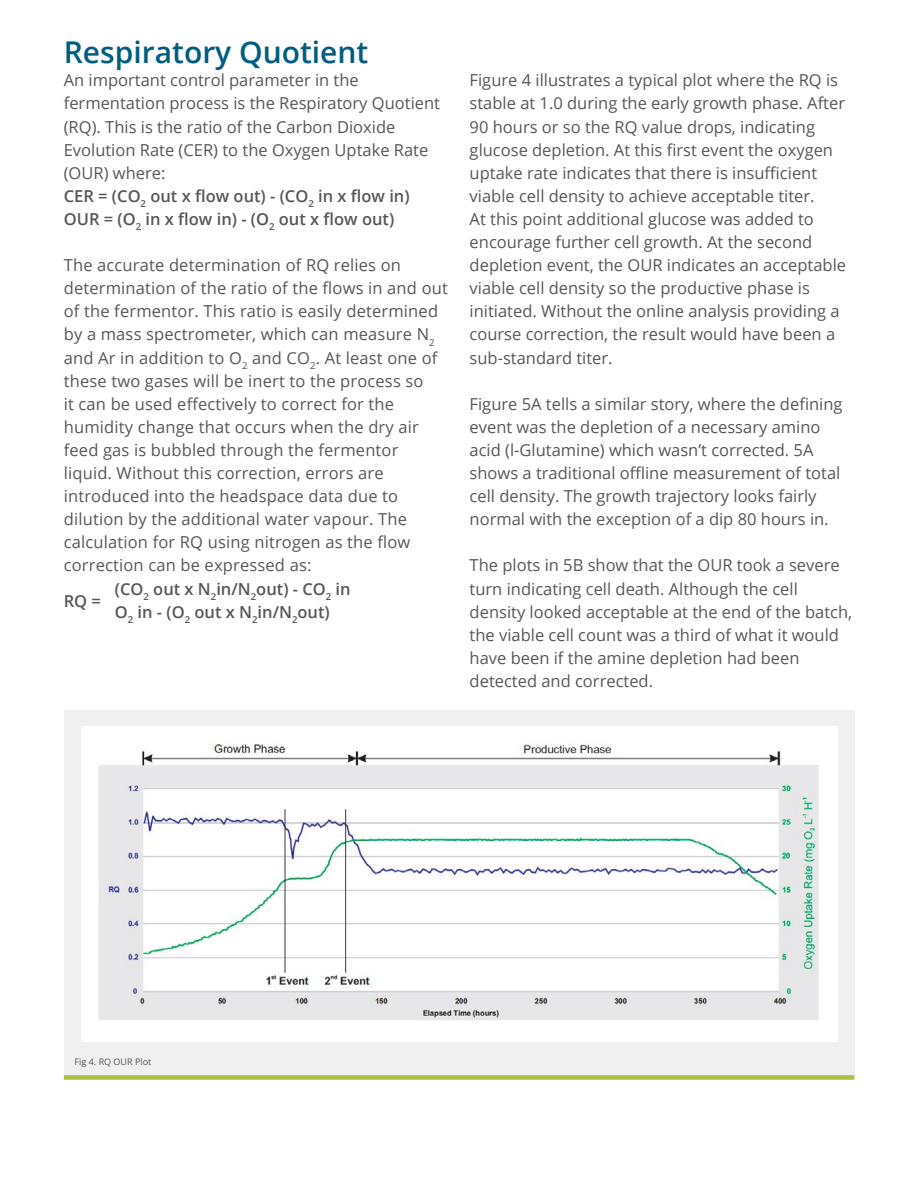
<style>
.page{position:relative;width:918px;height:1188px;background:#fff}
.page>*{position:absolute;margin:0;border:0;box-sizing:border-box;transform-origin:0 0}
.t1{font:600 30px "Open Sans";color:#005d82}
.t2{font:16.5px/23.1px "Open Sans";color:#575756}
.t3{font:600 16.5px/23.1px "Open Sans";color:#575756}
.t4{font:9px "Open Sans";color:#575756}
.s1{font-weight:600}
</style>
<div class="page">
<div style="left:64px;top:710px;width:790px;height:370px;background:#f0f0f0"></div>
<div style="left:64px;top:1075px;width:790px;height:5px;background:#aebe45"></div>
<div style="left:81px;top:726px;width:756px;height:316px;background:#fff"></div>
<img style="left:98px;top:743px;width:721px;height:277px">
<h1 class="t1" style="left:64px;top:32px;width:306px">Respiratory Quotient</h1>
<p class="t2" style="left:64px;top:68px;width:378px">An important control parameter in the fermentation process is the Respiratory Quotient (RQ). This is the ratio of the Carbon Dioxide Evolution Rate (CER) to the Oxygen Uptake Rate (OUR) where:<br><span class="s1">CER = (CO</span><sub>2</sub> <span class="s1">out x flow out) - (CO</span><sub>2</sub> <span class="s1">in x flow in)<br>OUR = (O</span><sub>2</sub> <span class="s1">in x flow in) - (O</span><sub>2</sub> <span class="s1">out x flow out)</span></p>
<p class="t2" style="left:64px;top:253px;width:386px">The accurate determination of RQ relies on determination of the ratio of the flows in and out of the fermentor. This ratio is easily determined by a mass spectrometer, which can measure N<sub>2 </sub>and Ar in addition to O<sub>2</sub> and CO<sub>2</sub>. At least one of these two gases will be inert to the process so<br>it can be used effectively to correct for the humidity change that occurs when the dry air feed gas is bubbled through the fermentor liquid. Without this correction, errors are introduced into the headspace data due to dilution by the additional water vapour. The calculation for RQ using nitrogen as the flow correction can be expressed as:</p>
<p class="t3" style="left:64px;top:589px;width:39px">RQ =</p>
<p class="t3" style="left:115px;top:577px;width:237px">(CO<sub>2</sub> out x N<sub>2</sub>in/N<sub>2</sub>out) - CO<sub>2</sub> in<br>O<sub>2</sub> in - (O<sub>2</sub> out x N<sub>2</sub>in/N<sub>2</sub>out)</p>
<p class="t2" style="left:470px;top:68px;width:378px">Figure 4 illustrates a typical plot where the RQ is stable at 1.0 during the early growth phase. After 90 hours or so the RQ value drops, indicating glucose depletion. At this first event the oxygen uptake rate indicates that there is insufficient viable cell density to achieve acceptable titer.<br>At this point additional glucose was added to encourage further cell growth. At the second depletion event, the OUR indicates an acceptable viable cell density so the productive phase is initiated. Without the online analysis providing a course correction, the result would have been a sub-standard titer.</p>
<p class="t2" style="left:470px;top:392px;width:374px">Figure 5A tells a similar story, where the defining event was the depletion of a necessary amino acid (l-Glutamine) which wasn’t corrected. 5A shows a traditional offline measurement of total cell density. The growth trajectory looks fairly normal with the exception of a dip 80 hours in.</p>
<p class="t2" style="left:470px;top:554px;width:384px">The plots in 5B show that the OUR took a severe turn indicating cell death. Although the cell density looked acceptable at the end of the batch, the viable cell count was a third of what it would have been if the amine depletion had been detected and corrected.</p>
<p class="t4" style="left:75px;top:1056px;width:78px">Fig 4. RQ OUR Plot</p>
</div>
